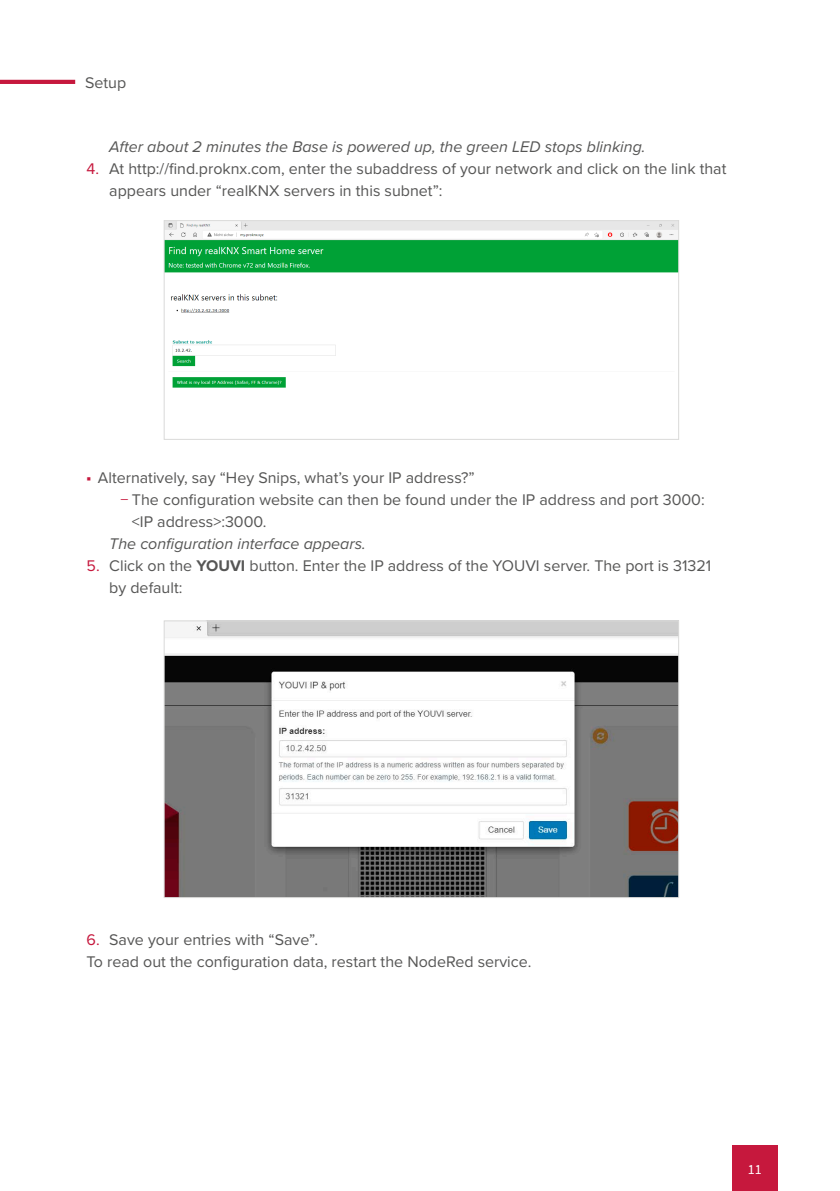
<style>
.page{position:relative;width:840px;height:1191px;background:#fff}
.page>*{position:absolute;margin:0;border:0;box-sizing:border-box;transform-origin:0 0}
.Fließtext_8pt__80__S{font:16px/22px "Proxima Nova";color:#565655}
.Stichpunkte_1_Ebene{font:italic 16px "Proxima Nova";color:#565655}
.t1{font:14px "Source Sans Pro";color:#fff}
.s1{color:#c6183d}
.s2{font-family:"Source Sans Pro";color:#c6183d}
.s3{font-weight:700}
</style>
<div class="page">
<hr style="left:0;top:80px;width:75px;height:4px;background:#c6183d">
<div style="left:731px;top:1145px;width:46px;height:46px;background:#c6183d"></div>
<img style="left:165px;top:222px;width:511px;height:166px">
<div style="left:163px;top:220px;width:515px;height:220px;border:1px solid #dadad9"></div>
<img style="left:165px;top:622px;width:511px;height:274px">
<div style="left:163px;top:620px;width:515px;height:278px;border:1px solid #dadad9"></div>
<p class="Fließtext_8pt__80__S" style="left:85px;top:70px;width:43px">Setup</p>
<p class="Stichpunkte_1_Ebene" style="left:109px;top:135px;width:537px">After about 2 minutes the Base is powered up, the green LED stops blinking.</p>
<p class="Fließtext_8pt__80__S" style="left:109px;top:157px;width:618px;text-indent:-23px"><span class="s1">4.</span> At http://find.proknx.com, enter the subaddress of your network and click on the link that appears under “realKNX servers in this subnet”:</p>
<p class="Fließtext_8pt__80__S" style="left:86px;top:465px;width:389px"><span class="s2">■</span> Alternatively, say “Hey Snips, what’s your IP address?”</p>
<p class="Fließtext_8pt__80__S" style="left:132px;top:487px;width:574px;text-indent:-11px"><span class="s1">−</span> The configuration website can then be found under the IP address and port 3000: &lt;IP address&gt;:3000.</p>
<p class="Stichpunkte_1_Ebene" style="left:109px;top:531px;width:258px">The configuration interface appears.</p>
<p class="Fließtext_8pt__80__S" style="left:109px;top:553px;width:603px;text-indent:-23px"><span class="s1">5.</span> Click on the <span class="s3">YOUVI</span> button. Enter the IP address of the YOUVI server. The port is 31321 by default:</p>
<p class="Fließtext_8pt__80__S" style="left:86px;top:927px;width:233px"><span class="s1">6.</span> Save your entries with “Save”.</p>
<p class="Fließtext_8pt__80__S" style="left:86px;top:949px;width:446px">To read out the configuration data, restart the NodeRed service.</p>
<p class="t1" style="left:747px;top:1160px;width:15px">11</p>
</div>
